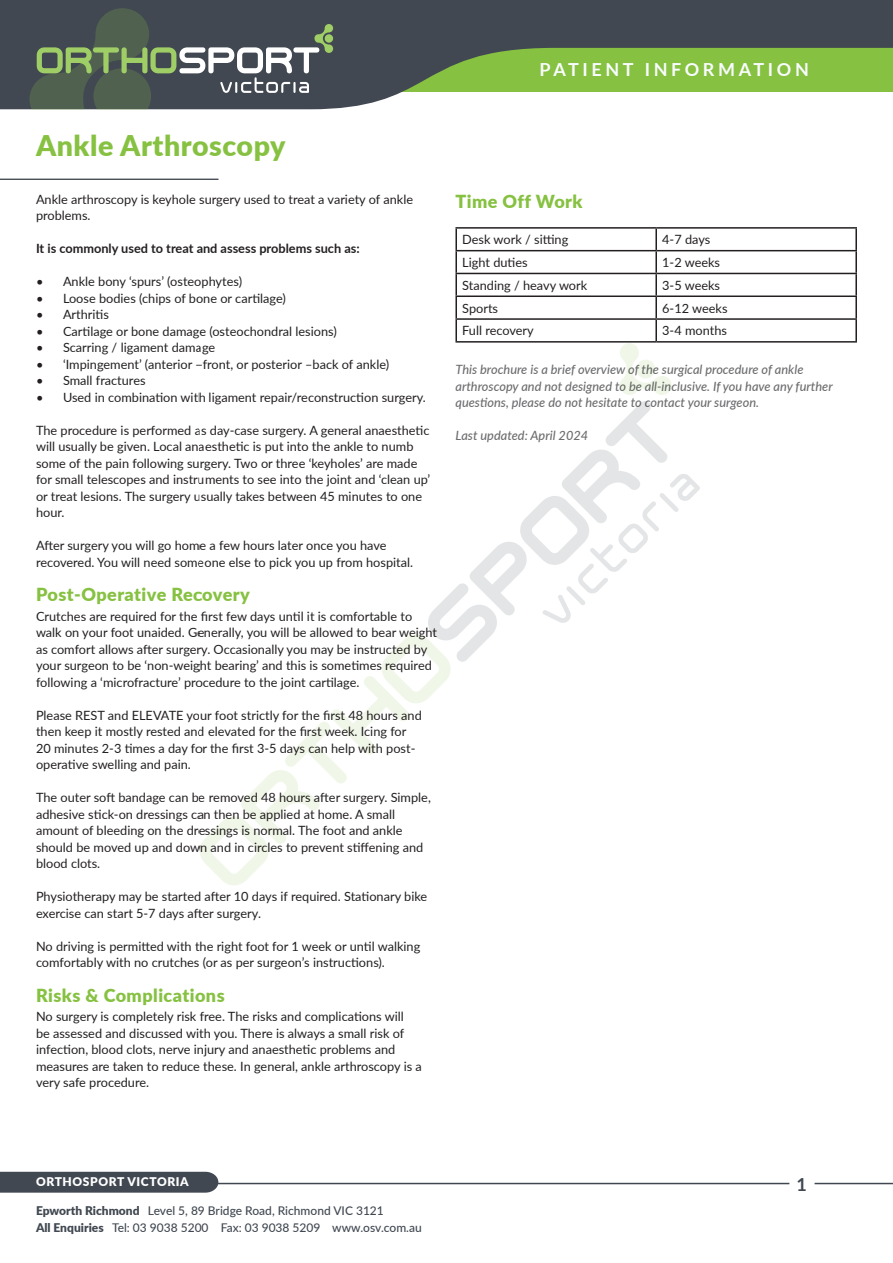
<style>
.page{position:relative;width:893px;height:1263px;background:#fff}
.page>*{position:absolute;margin:0;border:0;box-sizing:border-box;transform-origin:0 0}
.t1{font:900 28.5px "Lato";letter-spacing:.02em;color:#86c141}
.SUBHEADING{font:900 18px "Lato";letter-spacing:.025em;color:#86c141}
.t2{font:700 18px "Lato";letter-spacing:.2em;color:#f9fcfe}
.t3{font:700 18px "Lato";color:#414851}
.Body{font:12.75px/16.5px "Lato";color:#231f20}
.Disclaimer{font:italic 500 12.75px/16.5px "Lato";color:#6c6d70}
.Body-2{font:700 12.75px "Lato";color:#231f20}
.SUBHEADING-2{font:12.75px "Lato";color:#231f20}
.t4{font:500 12px/16.5px "Lato";color:#414851}
.t5{font:900 12px "Lato";letter-spacing:.05em;color:#fff}
.s1{font-weight:900}
</style>
<div class="page">
<svg style="left:0;top:0;width:893px;height:109px;background:#6e8363"></svg>
<hr style="left:200px;top:1183px;width:589px;height:1px;background:#414851">
<div style="left:0;top:1172px;width:218px;height:21px;background:#414851"></div>
<hr style="left:814px;top:1183px;width:79px;height:1px;background:#414851">
<svg style="left:30px;top:8px;width:303px;height:102px;background:#58635f"></svg>
<hr style="left:0;top:179px;width:218px;height:1px;background:#414851">
<hr style="left:455px;top:227px;width:201px;height:2px;background:#231f20">
<hr style="left:455px;top:229px;width:2px;height:21px;background:#231f20">
<hr style="left:656px;top:227px;width:201px;height:2px;background:#231f20">
<hr style="left:655px;top:229px;width:2px;height:21px;background:#231f20">
<hr style="left:855px;top:229px;width:2px;height:21px;background:#231f20">
<hr style="left:455px;top:250px;width:201px;height:1px;background:#231f20">
<hr style="left:455px;top:251px;width:2px;height:22px;background:#231f20">
<hr style="left:656px;top:250px;width:201px;height:1px;background:#231f20">
<hr style="left:655px;top:251px;width:2px;height:22px;background:#231f20">
<hr style="left:855px;top:251px;width:2px;height:22px;background:#231f20">
<hr style="left:455px;top:273px;width:201px;height:1px;background:#231f20">
<hr style="left:455px;top:274px;width:2px;height:21px;background:#231f20">
<hr style="left:656px;top:273px;width:201px;height:1px;background:#231f20">
<hr style="left:655px;top:274px;width:2px;height:21px;background:#231f20">
<hr style="left:855px;top:274px;width:2px;height:21px;background:#231f20">
<hr style="left:455px;top:295px;width:201px;height:2px;background:#231f20">
<hr style="left:455px;top:297px;width:2px;height:21px;background:#231f20">
<hr style="left:656px;top:295px;width:201px;height:2px;background:#231f20">
<hr style="left:655px;top:297px;width:2px;height:21px;background:#231f20">
<hr style="left:855px;top:297px;width:2px;height:21px;background:#231f20">
<hr style="left:455px;top:318px;width:201px;height:2px;background:#231f20">
<hr style="left:455px;top:320px;width:2px;height:21px;background:#231f20">
<hr style="left:656px;top:318px;width:201px;height:2px;background:#231f20">
<hr style="left:655px;top:320px;width:2px;height:21px;background:#231f20">
<hr style="left:855px;top:320px;width:2px;height:21px;background:#231f20">
<hr style="left:455px;top:341px;width:201px;height:2px;background:#231f20">
<hr style="left:656px;top:341px;width:201px;height:2px;background:#231f20">
<svg style="left:620px;top:343px;width:52px;height:52px"></svg>
<svg style="left:200px;top:401px;width:500px;height:485px"></svg>
<h2 class="t2" style="left:539px;top:56px;width:271px">PATIENT INFORMATION</h2>
<p class="t1" style="left:36px;top:124px;width:251px">Ankle Arthroscopy</p>
<p class="Body" style="left:36px;top:190px;width:379px">Ankle arthroscopy is keyhole surgery used to treat a variety of ankle problems.</p>
<p class="Body-2" style="left:36px;top:239px;width:325px">It is commonly used to treat and assess problems such as:</p>
<p class="Body" style="left:36px;top:273px;width:208px">• Ankle bony ‘spurs’ (osteophytes)</p>
<p class="Body" style="left:36px;top:289px;width:251px">• Loose bodies (chips of bone or cartilage)</p>
<p class="Body" style="left:36px;top:306px;width:75px">• Arthritis</p>
<p class="Body" style="left:36px;top:322px;width:302px">• Cartilage or bone damage (osteochondral lesions)</p>
<p class="Body" style="left:36px;top:339px;width:181px">• Scarring / ligament damage</p>
<p class="Body" style="left:36px;top:355px;width:355px">• ‘Impingement’ (anterior –front, or posterior –back of ankle)</p>
<p class="Body" style="left:36px;top:372px;width:111px">• Small fractures</p>
<p class="Body" style="left:36px;top:388px;width:391px">• Used in combination with ligament repair/reconstruction surgery.</p>
<p class="Body" style="left:36px;top:421px;width:396px">The procedure is performed as day-case surgery. A general anaesthetic will usually be given. Local anaesthetic is put into the ankle to numb some of the pain following surgery. Two or three ‘keyholes’ are made for small telescopes and instruments to see into the joint and ‘clean up’ or treat lesions. The surgery usually takes between 45 minutes to one hour.</p>
<p class="Body" style="left:36px;top:537px;width:379px">After surgery you will go home a few hours later once you have recovered. You will need someone else to pick you up from hospital.</p>
<p class="SUBHEADING" style="left:36px;top:581px;width:215px">Post-Operative Recovery</p>
<p class="Body" style="left:36px;top:607px;width:402px">Crutches are required for the first few days until it is comfortable to walk on your foot unaided. Generally, you will be allowed to bear weight as comfort allows after surgery. Occasionally you may be instructed by your surgeon to be ‘non-weight bearing’ and this is sometimes required following a ‘microfracture’ procedure to the joint cartilage.</p>
<p class="Body" style="left:36px;top:706px;width:387px">Please REST and ELEVATE your foot strictly for the first 48 hours and then keep it mostly rested and elevated for the first week. Icing for 20 minutes 2-3 times a day for the first 3-5 days can help with post&shy;operative swelling and pain.</p>
<p class="Body" style="left:36px;top:789px;width:396px">The outer soft bandage can be removed 48 hours after surgery. Simple, adhesive stick-on dressings can then be applied at home. A small amount of bleeding on the dressings is normal. The foot and ankle should be moved up and down and in circles to prevent stiffening and blood clots.</p>
<p class="Body" style="left:36px;top:888px;width:393px">Physiotherapy may be started after 10 days if required. Stationary bike exercise can start 5-7 days after surgery.</p>
<p class="Body" style="left:36px;top:937px;width:386px">No driving is permitted with the right foot for 1 week or until walking comfortably with no crutches (or as per surgeon’s instructions).</p>
<p class="SUBHEADING" style="left:36px;top:982px;width:190px">Risks &amp; Complications</p>
<p class="Body" style="left:36px;top:1008px;width:387px">No surgery is completely risk free. The risks and complications will<br>be assessed and discussed with you. There is always a small risk of infection, blood clots, nerve injury and anaesthetic problems and measures are taken to reduce these. In general, ankle arthroscopy is a very safe procedure.</p>
<p class="SUBHEADING" style="left:455px;top:188px;width:129px">Time Off Work</p>
<p class="SUBHEADING-2" style="left:462px;top:230px;width:108px">Desk work / sitting</p>
<p class="Body" style="left:662px;top:231px;width:50px">4-7 days</p>
<p class="Body" style="left:462px;top:253px;width:67px">Light duties</p>
<p class="Body" style="left:662px;top:253px;width:59px">1-2 weeks</p>
<p class="Body" style="left:462px;top:276px;width:127px">Standing / heavy work</p>
<p class="Body" style="left:662px;top:276px;width:59px">3-5 weeks</p>
<p class="Body" style="left:462px;top:299px;width:37px">Sports</p>
<p class="Body" style="left:662px;top:299px;width:67px">6-12 weeks</p>
<p class="Body" style="left:462px;top:322px;width:73px">Full recovery</p>
<p class="Body" style="left:662px;top:322px;width:66px">3-4 months</p>
<p class="Disclaimer" style="left:455px;top:361px;width:379px">This brochure is a brief overview of the surgical procedure of ankle arthroscopy and not designed to be all-inclusive. If you have any further questions, please do not hesitate to contact your surgeon.</p>
<p class="Disclaimer" style="left:455px;top:427px;width:134px">Last updated: April 2024</p>
<p class="t5" style="left:36px;top:1173px;width:154px">ORTHOSPORT VICTORIA</p>
<h2 class="t3" style="left:796px;top:1171px;width:12px">1</h2>
<p class="t4" style="left:36px;top:1202px;width:387px"><span class="s1">Epworth Richmond</span> Level 5, 89 Bridge Road, Richmond VIC 3121<br><span class="s1">All Enquiries</span> Tel: 03 9038 5200 Fax: 03 9038 5209 www.osv.com.au</p>
</div>
